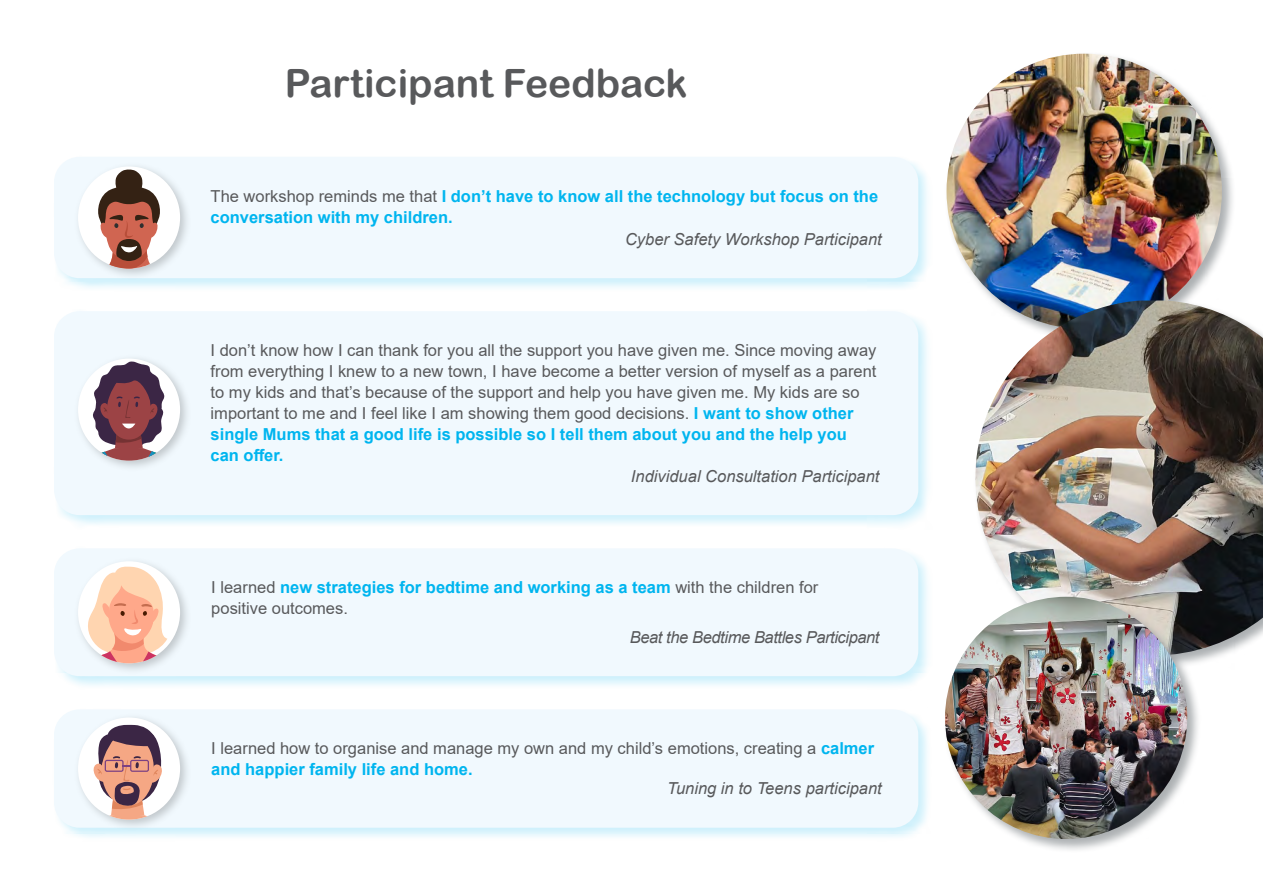
<style>
.page{position:relative;width:1263px;height:893px;background:#fff}
.page>*{position:absolute;margin:0;border:0;box-sizing:border-box;transform-origin:0 0}
.t1{font:39px "Arial Rounded MT Bold";color:#58595b}
.t2{font:16.5px/21px "Arial";color:#58595b}
.t3{font:700 16.5px/21px "Arial";color:#00b5ef}
.t4{font:italic 16.5px "Arial";color:#58595b}
.t5{font:italic 16.5px "Arial";letter-spacing:-.025em;color:#58595b}
.s1{font-weight:400;color:#58595b}
.s2{font-weight:700;color:#00b5ef}
</style>
<div class="page">
<div style="left:52px;top:309px;width:880px;height:220px;background:#00b5ef;opacity:.2"></div>
<div style="left:54px;top:311px;width:864px;height:204px;background:#f1f9fe;border-radius:26px"></div>
<div style="left:52px;top:155px;width:880px;height:137px;background:#00b5ef;opacity:.2"></div>
<div style="left:54px;top:157px;width:864px;height:121px;background:#f1f9fe;border-radius:26px"></div>
<div style="left:52px;top:546px;width:880px;height:144px;background:#00b5ef;opacity:.2"></div>
<div style="left:54px;top:548px;width:864px;height:128px;background:#f1f9fe;border-radius:26px"></div>
<div style="left:73px;top:556px;width:118px;height:118px;background:#92979a;opacity:.5"></div>
<svg style="left:78px;top:566px;width:102px;height:97px"></svg>
<div style="left:52px;top:707px;width:880px;height:135px;background:#00b5ef;opacity:.2"></div>
<div style="left:54px;top:709px;width:864px;height:119px;background:#f1f9fe;border-radius:26px"></div>
<div style="left:73px;top:161px;width:118px;height:119px;background:#92979a;opacity:.5"></div>
<div style="left:78px;top:166px;width:102px;height:103px;background:#fff;border-radius:50%"></div>
<svg style="left:78px;top:169px;width:95px;height:100px"></svg>
<div style="left:945px;top:52px;width:291px;height:291px;background:#92979a;opacity:.75"></div>
<img style="left:946px;top:54px;width:276px;height:275px;border-radius:138px">
<img style="left:975px;top:300px;width:288px;height:355px">
<div style="left:943px;top:595px;width:258px;height:258px;background:#92979a;opacity:.75"></div>
<img style="left:945px;top:597px;width:242px;height:242px;border-radius:121px">
<div style="left:73px;top:354px;width:118px;height:118px;background:#92979a;opacity:.5"></div>
<svg style="left:78px;top:361px;width:102px;height:100px"></svg>
<div style="left:73px;top:712px;width:118px;height:119px;background:#92979a;opacity:.5"></div>
<div style="left:78px;top:717px;width:102px;height:103px;background:#fff;border-radius:50%"></div>
<svg style="left:78px;top:725px;width:102px;height:95px"></svg>
<h1 class="t1" style="left:285px;top:60px;width:404px">Participant Feedback</h1>
<p class="t3" style="left:211px;top:186px;width:669px"><span class="s1">The workshop reminds me that</span> I don’t have to know all the technology but focus on the conversation with my children.</p>
<p class="t4" style="left:625px;top:229px;width:258px">Cyber Safety Workshop Participant</p>
<p class="t2" style="left:211px;top:339px;width:667px">I don’t know how I can thank for you all the support you have given me. Since moving away from everything I knew to a new town, I have become a better version of myself as a parent to my kids and that’s because of the support and help you have given me. My kids are so important to me and I feel like I am showing them good decisions. <span class="s2">I want to show other single Mums that a good life is possible so I tell them about you and the help you can offer.</span></p>
<p class="t4" style="left:631px;top:465px;width:250px">Individual Consultation Participant</p>
<p class="t2" style="left:211px;top:577px;width:609px">I learned <span class="s2">new strategies for bedtime and working as a team</span> with the children for positive outcomes.</p>
<p class="t5" style="left:630px;top:626px;width:251px">Beat the Bedtime Battles Participant</p>
<p class="t2" style="left:211px;top:737px;width:664px">I learned how to organise and manage my own and my child’s emotions, creating a <span class="s2">calmer and happier family life and home.</span></p>
<p class="t4" style="left:667px;top:778px;width:216px">Tuning in to Teens participant</p>
</div>
